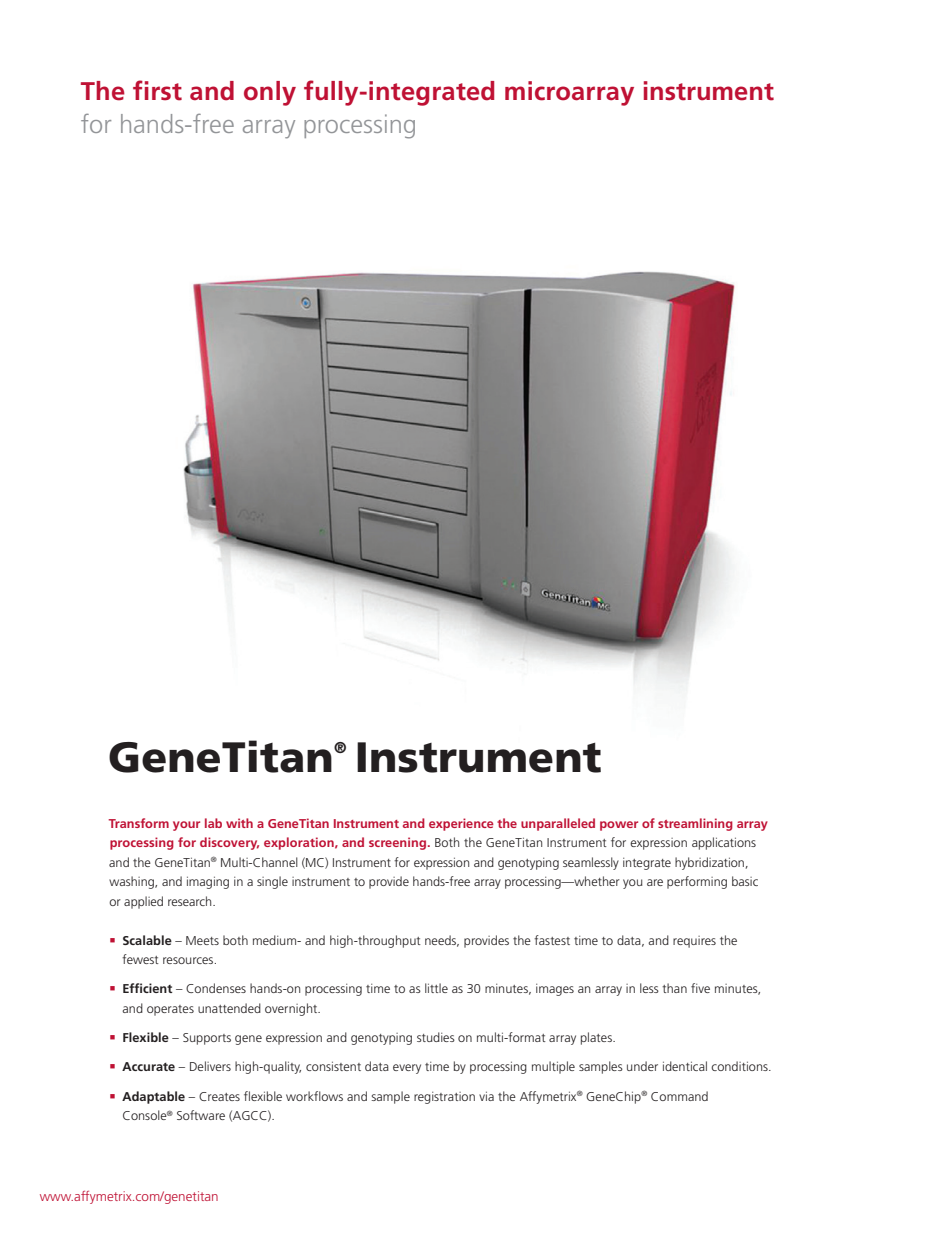
<style>
.page{position:relative;width:945px;height:1242px;background:#fff}
.page>*{position:absolute;margin:0;border:0;box-sizing:border-box;transform-origin:0 0}
.t1{font:900 42.45px "Frutiger LT Std";letter-spacing:.005em;color:#231f20}
.t2{font:700 25.5px "Frutiger LT Std";letter-spacing:.01em;color:#bf1134}
.t3{font:300 25.5px "Frutiger LT Std";color:#939598}
.t4{font:900 15.75px "Frutiger LT Std";color:#231f20}
.t5{font:300 13.5px "Frutiger LT Std";color:#bf1134}
.t6{font:300 12.75px/19.5px "Frutiger LT Std";letter-spacing:.005em;color:#231f20}
.s1{font-weight:700;color:#bf1134}
.s2{font-weight:700}
</style>
<div class="page">
<img style="left:183px;top:271px;width:552px;height:423px">
<h2 class="t2" style="left:81px;top:76px;width:695px">The first and only fully-integrated microarray instrument</h2>
<h2 class="t3" style="left:81px;top:110px;width:338px">for hands-free array processing</h2>
<h1 class="t1" style="left:108px;top:732px;width:227px">GeneTitan</h1>
<p class="t4" style="left:334px;top:738px;width:14px">®</p>
<h1 class="t1" style="left:355px;top:732px;width:249px">Instrument</h1>
<p class="t6" style="left:109px;top:814px;width:660px"><span class="s1">Transform your lab with a GeneTitan Instrument and experience the unparalleled power of streamlining array processing for discovery, exploration, and screening.</span> Both the GeneTitan Instrument for expression applications and the GeneTitan<sup>®</sup> Multi-Channel (MC) Instrument for expression and genotyping seamlessly integrate hybridization, washing, and imaging in a single instrument to provide hands-free array processing—whether you are performing basic or applied research.</p>
<p class="t6" style="left:122px;top:931px;width:617px"><span class="s2">Scalable</span> – Meets both medium- and high-throughput needs, provides the fastest time to data, and requires the fewest resources.</p>
<p class="t6" style="left:122px;top:979px;width:640px"><span class="s2">Efficient</span> – Condenses hands-on processing time to as little as 30 minutes, images an array in less than five minutes, and operates unattended overnight.</p>
<p class="t6" style="left:122px;top:1028px;width:495px"><span class="s2">Flexible</span> – Supports gene expression and genotyping studies on multi-format array plates.</p>
<p class="t6" style="left:122px;top:1057px;width:651px"><span class="s2">Accurate</span> – Delivers high-quality, consistent data every time by processing multiple samples under identical conditions.</p>
<p class="t6" style="left:122px;top:1087px;width:588px"><span class="s2">Adaptable</span> – Creates flexible workflows and sample registration via the Affymetrix<sup>®</sup> GeneChip<sup>®</sup> Command<br>Console<sup>®</sup> Software (AGCC).</p>
<p class="t5" style="left:40px;top:1189px;width:180px">www.affymetrix.com/genetitan</p>
</div>
